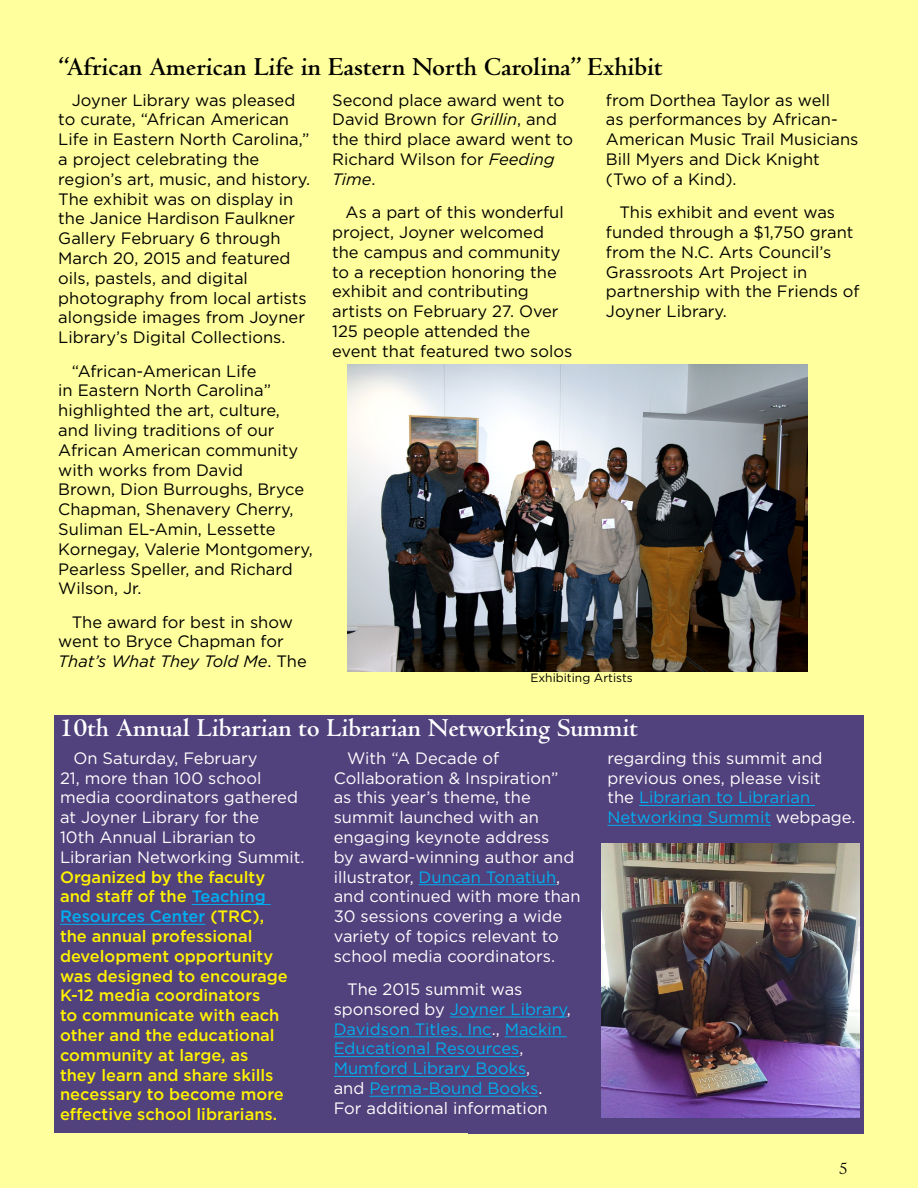
<style>
.page{position:relative;width:918px;height:1188px;background:#ffff9d}
.page>*{position:absolute;margin:0;border:0;box-sizing:border-box;transform-origin:0 0}
.t1{font:700 27px "Centaur MT Std";color:#000}
.t2{font:700 27px "Centaur MT Std";color:#fff}
.t3{font:18px "Centaur MT Std";color:#000}
.t4{font:16.5px/19.8px "Gotham";color:#000}
.t5{font:16.5px/19.8px "Gotham";color:#fff}
.t6{font:500 16.5px/19.8px "Gotham";color:#fff200}
.t7{font:16.5px/19.8px "Gotham";color:#00aeef}
.t8{font:12px "Gotham";color:#000}
.s1{font-style:italic}
.s2{color:#00aeef}
.s3{color:#fff}
</style>
<div class="page">
<div style="left:54px;top:716px;width:430px;height:417px;background:#51417c"></div>
<div style="left:468px;top:716px;width:396px;height:418px;background:#51417c"></div>
<hr style="left:192px;top:904px;width:79px;height:1px;background:#00aeef">
<hr style="left:60px;top:924px;width:145px;height:1px;background:#00aeef">
<hr style="left:419px;top:884px;width:137px;height:1px;background:#00aeef">
<hr style="left:450px;top:1017px;width:117px;height:1px;background:#00aeef">
<hr style="left:334px;top:1037px;width:158px;height:1px;background:#00aeef">
<hr style="left:505px;top:1037px;width:62px;height:1px;background:#00aeef">
<hr style="left:334px;top:1056px;width:185px;height:1px;background:#00aeef">
<hr style="left:334px;top:1076px;width:192px;height:1px;background:#00aeef">
<hr style="left:369px;top:1096px;width:169px;height:1px;background:#00aeef">
<hr style="left:639px;top:805px;width:176px;height:1px;background:#00aeef">
<hr style="left:608px;top:825px;width:163px;height:1px;background:#00aeef">
<img style="left:347px;top:364px;width:461px;height:307px">
<img style="left:602px;top:844px;width:258px;height:274px">
<h1 class="t1" style="left:58px;top:52px;width:606px">“African American Life in Eastern North Carolina” Exhibit</h1>
<p class="t4" style="left:58px;top:90px;width:254px;text-indent:13px">Joyner Library was pleased to curate, “African American<br>Life in Eastern North Carolina,” a project celebrating the region’s art, music, and history.<br>The exhibit was on display in the Janice Hardison Faulkner<br>Gallery February 6 through<br>March 20, 2015 and featured oils, pastels, and digital photography from local artists alongside images from Joyner<br>Library’s Digital Collections.</p>
<p class="t4" style="left:58px;top:361px;width:256px;text-indent:13px">“African-American Life<br>in Eastern North Carolina” highlighted the art, culture, and living traditions of our<br>African American community with works from David<br>Brown, Dion Burroughs, Bryce<br>Chapman, Shenavery Cherry,<br>Suliman EL-Amin, Lessette<br>Kornegay, Valerie Montgomery,<br>Pearless Speller, and Richard<br>Wilson, Jr.</p>
<p class="t4" style="left:58px;top:612px;width:250px;text-indent:13px">The award for best in show went to Bryce Chapman for<br><span class="s1">That’s What They Told Me</span>. The</p>
<p class="t4" style="left:606px;top:90px;width:254px">from Dorthea Taylor as well<br>as performances by African-<br>American Music Trail Musicians<br>Bill Myers and Dick Knight (Two of a Kind).</p>
<p class="t4" style="left:606px;top:202px;width:255px;text-indent:13px">This exhibit and event was funded through a $1,750 grant from the N.C. Arts Council’s<br>Grassroots Art Project in partnership with the Friends of<br>Joyner Library.</p>
<p class="t4" style="left:332px;top:90px;width:243px">Second place award went to<br>David Brown for <span class="s1">Grillin</span>, and the third place award went to<br>Richard Wilson for <span class="s1">Feeding<br>Time</span>.</p>
<p class="t4" style="left:332px;top:202px;width:242px;text-indent:13px">As a part of this wonderful project, Joyner welcomed the campus and community to a reception honoring the exhibit and contributing artists on February 27. Over<br>125 people attended the event that featured two solos</p>
<p class="t8" style="left:530px;top:671px;width:104px">Exhibiting Artists</p>
<h1 class="t2" style="left:59px;top:714px;width:580px">10th Annual Librarian to Librarian Networking Summit</h1>
<p class="t5" style="left:60px;top:748px;width:246px;text-indent:13px">On Saturday, February<br>21, more than 100 school media coordinators gathered at Joyner Library for the<br>10th Annual Librarian to<br>Librarian Networking Summit.</p>
<p class="t6" style="left:60px;top:866px;width:229px">Organized by the faculty and staff of the <span class="s2">Teaching<br>Resources Center</span> (TRC), the annual professional development opportunity was designed to encourage<br>K-12 media coordinators<br>to communicate with each other and the educational community at large, as they learn and share skills necessary to become more effective school librarians.</p>
<p class="t5" style="left:334px;top:748px;width:248px;text-indent:13px">With “A Decade of<br>Collaboration &amp; Inspiration”<br>as this year’s theme, the summit launched with an engaging keynote address<br>by award-winning author and illustrator, <span class="s2">Duncan Tonatiuh</span>, and continued with more than<br>30 sessions covering a wide variety of topics relevant to school media coordinators.</p>
<p class="t7" style="left:334px;top:979px;width:239px;text-indent:13px"><span class="s3">The 2015 summit was sponsored by</span> Joyner Library<span class="s3">,<br></span>Davidson Titles, Inc<span class="s3">.,</span> Mackin<br>Educational Resources<span class="s3">,<br></span>Mumford Library Books<span class="s3">,<br>and</span> Perma-Bound Books<span class="s3">.<br>For additional information</span></p>
<p class="t5" style="left:608px;top:748px;width:250px">regarding this summit and previous ones, please visit<br>the <span class="s2">Librarian to Librarian<br>Networking Summit</span> webpage.</p>
<p class="t3" style="left:839px;top:1159px;width:10px">5</p>
</div>
